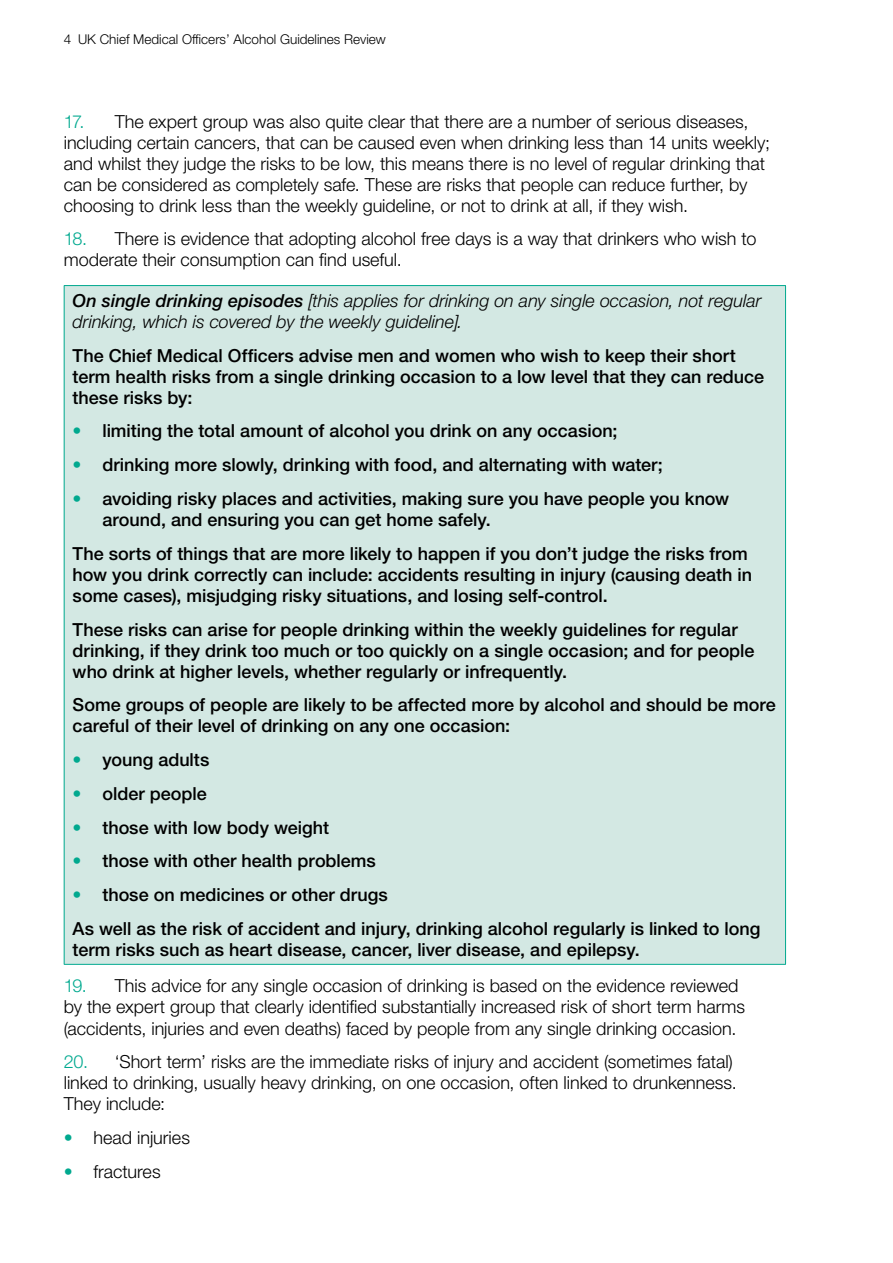
<style>
.page{position:relative;width:893px;height:1263px;background:#fff}
.page>*{position:absolute;margin:0;border:0;box-sizing:border-box;transform-origin:0 0}
.t1{font:500 18px/21px "Helvetica Neue LT Std";color:#000}
.t2{font:300 18px/21px "Helvetica Neue LT Std";color:#000}
.t3{font:italic 300 18px/21px "Helvetica Neue LT Std";color:#000}
.t4{font:300 13.5px "Helvetica Neue LT Std";color:#000}
.s1{color:#00a98f}
.s2{font-weight:500}
.s3{font-weight:300;color:#00a98f}
</style>
<div class="page">
<div style="left:64px;top:286px;width:721px;height:678px;background:#d3e8e3"></div>
<hr style="left:64px;top:285px;width:722px;height:1px;background:#00a98f">
<hr style="left:64px;top:286px;width:1px;height:678px;background:#00a98f">
<hr style="left:785px;top:286px;width:1px;height:678px;background:#00a98f">
<hr style="left:64px;top:964px;width:722px;height:1px;background:#00a98f">
<p class="t4" style="left:64px;top:31px;width:324px">4 UK Chief Medical Officers’ Alcohol Guidelines Review</p>
<p class="t2" style="left:64px;top:110px;width:708px"><span class="s1">17.</span> The expert group was also quite clear that there are a number of serious diseases, including certain cancers, that can be caused even when drinking less than 14 units weekly; and whilst they judge the risks to be low, this means there is no level of regular drinking that can be considered as completely safe. These are risks that people can reduce further, by choosing to drink less than the weekly guideline, or not to drink at all, if they wish.</p>
<p class="t2" style="left:64px;top:228px;width:694px"><span class="s1">18.</span> There is evidence that adopting alcohol free days is a way that drinkers who wish to moderate their consumption can find useful.</p>
<p class="t3" style="left:73px;top:290px;width:690px"><span class="s2">On single drinking episodes</span> [this applies for drinking on any single occasion, not regular drinking, which is covered by the weekly guideline].</p>
<p class="t1" style="left:73px;top:345px;width:693px">The Chief Medical Officers advise men and women who wish to keep their short term health risks from a single drinking occasion to a low level that they can reduce these risks by:</p>
<p class="t1" style="left:73px;top:420px;width:546px"><span class="s3">•</span> limiting the total amount of alcohol you drink on any occasion;</p>
<p class="t1" style="left:73px;top:454px;width:591px"><span class="s3">•</span> drinking more slowly, drinking with food, and alternating with water;</p>
<p class="t1" style="left:102px;top:488px;width:628px;text-indent:-30px"><span class="s3">•</span> avoiding risky places and activities, making sure you have people you know around, and ensuring you can get home safely.</p>
<p class="t1" style="left:73px;top:543px;width:681px">The sorts of things that are more likely to happen if you don’t judge the risks from how you drink correctly can include: accidents resulting in injury (causing death in some cases), misjudging risky situations, and losing self-control.</p>
<p class="t1" style="left:73px;top:618px;width:683px">These risks can arise for people drinking within the weekly guidelines for regular drinking, if they drink too much or too quickly on a single occasion; and for people who drink at higher levels, whether regularly or infrequently.</p>
<p class="t1" style="left:73px;top:694px;width:705px">Some groups of people are likely to be affected more by alcohol and should be more careful of their level of drinking on any one occasion:</p>
<p class="t1" style="left:73px;top:749px;width:138px"><span class="s3">•</span> young adults</p>
<p class="t1" style="left:73px;top:783px;width:136px"><span class="s3">•</span> older people</p>
<p class="t1" style="left:73px;top:816px;width:258px"><span class="s3">•</span> those with low body weight</p>
<p class="t1" style="left:73px;top:850px;width:305px"><span class="s3">•</span> those with other health problems</p>
<p class="t1" style="left:73px;top:878px;width:689px;line-height:33.8px"><span class="s3">•</span> those on medicines or other drugs<br>As well as the risk of accident and injury, drinking alcohol regularly is linked to long</p>
<p class="t1" style="left:73px;top:939px;width:569px">term risks such as heart disease, cancer, liver disease, and epilepsy.</p>
<p class="t2" style="left:64px;top:975px;width:683px"><span class="s1">19.</span> This advice for any single occasion of drinking is based on the evidence reviewed by the expert group that clearly identified substantially increased risk of short term harms (accidents, injuries and even deaths) faced by people from any single drinking occasion.</p>
<p class="t2" style="left:64px;top:1051px;width:675px"><span class="s1">20.</span> ‘Short term’ risks are the immediate risks of injury and accident (sometimes fatal) linked to drinking, usually heavy drinking, on one occasion, often linked to drunkenness.<br>They include:</p>
<p class="t2" style="left:64px;top:1127px;width:128px"><span class="s1">•</span> head injuries</p>
<p class="t2" style="left:64px;top:1160px;width:98px"><span class="s1">•</span> fractures</p>
</div>
